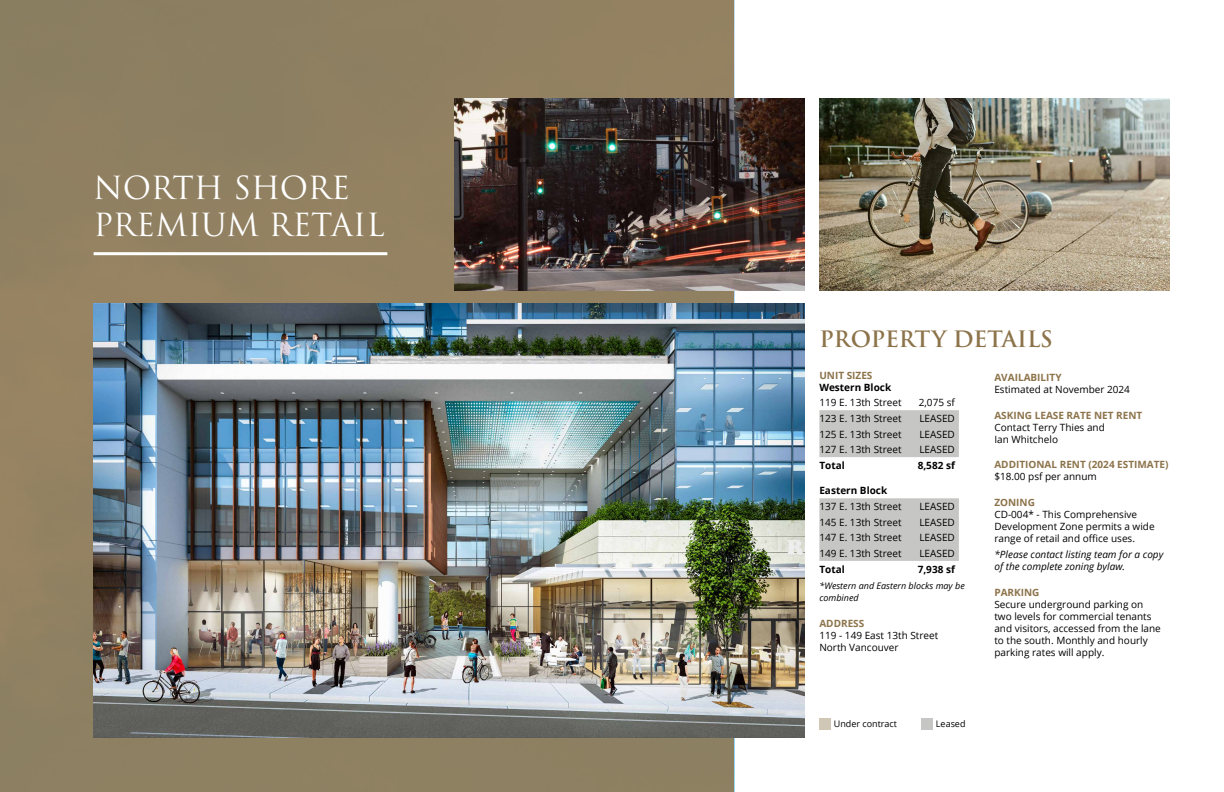
<style>
.page{position:relative;width:1224px;height:792px;background:#fff}
.page>*{position:absolute;margin:0;border:0;box-sizing:border-box;transform-origin:0 0}
.t1{font:31px/37.2px "Trajan Pro 3";color:#fff}
.t2{font:600 22px "Trajan Pro 3";color:#8c734a}
.t3{font:10px/12px "Open Sans";color:#000}
.t4{font:700 10px "Open Sans";color:#8c734a}
.t5{font:italic 10px/12px "Open Sans";color:#000}
.t6{font:700 10px "Open Sans";color:#000}
.t7{font:italic 9px/12px "Open Sans";color:#000}
.t8{font:9px "Open Sans";color:#000}
</style>
<div class="page">
<div style="left:0;top:0;width:734px;height:792px;background:#8f8061"></div>
<img style="left:819px;top:98px;width:351px;height:193px">
<img style="left:454px;top:98px;width:351px;height:193px">
<hr style="left:94px;top:252px;width:293px;height:3px;background:#fff">
<div style="left:819px;top:410px;width:140px;height:47px;background:#c6c7c5"></div>
<div style="left:819px;top:498px;width:140px;height:63px;background:#c6c7c5"></div>
<div style="left:819px;top:719px;width:12px;height:11px;background:#d1c7b7"></div>
<div style="left:922px;top:719px;width:11px;height:11px;background:#c6c7c5"></div>
<img style="left:94px;top:304px;width:711px;height:434px">
<h1 class="t1" style="left:94px;top:170px;width:293px">NORTH SHORE<br>PREMIUM RETAIL</h1>
<h2 class="t2" style="left:819px;top:324px;width:235px">PROPERTY DETAILS</h2>
<p class="t4" style="left:819px;top:368px;width:55px">UNIT SIZES</p>
<p class="t6" style="left:819px;top:380px;width:73px">Western Block</p>
<p class="t3" style="left:819px;top:396px;width:84px">119 E. 13th Street</p>
<p class="t3" style="left:919px;top:396px;width:38px">2,075 sf</p>
<p class="t3" style="left:819px;top:412px;width:84px">123 E. 13th Street</p>
<p class="t3" style="left:919px;top:412px;width:37px">LEASED</p>
<p class="t3" style="left:819px;top:428px;width:84px">125 E. 13th Street</p>
<p class="t3" style="left:919px;top:428px;width:37px">LEASED</p>
<p class="t3" style="left:819px;top:443px;width:84px">127 E. 13th Street</p>
<p class="t3" style="left:919px;top:443px;width:37px">LEASED</p>
<p class="t6" style="left:819px;top:458px;width:27px">Total</p>
<p class="t6" style="left:918px;top:458px;width:39px">8,582 sf</p>
<p class="t6" style="left:819px;top:484px;width:69px">Eastern Block</p>
<p class="t3" style="left:819px;top:500px;width:84px">137 E. 13th Street</p>
<p class="t3" style="left:919px;top:500px;width:37px">LEASED</p>
<p class="t3" style="left:819px;top:516px;width:84px">145 E. 13th Street</p>
<p class="t3" style="left:919px;top:516px;width:37px">LEASED</p>
<p class="t3" style="left:819px;top:531px;width:84px">147 E. 13th Street</p>
<p class="t3" style="left:919px;top:531px;width:37px">LEASED</p>
<p class="t3" style="left:819px;top:547px;width:84px">149 E. 13th Street</p>
<p class="t3" style="left:919px;top:547px;width:37px">LEASED</p>
<p class="t6" style="left:819px;top:562px;width:27px">Total</p>
<p class="t6" style="left:918px;top:562px;width:39px">7,938 sf</p>
<p class="t7" style="left:819px;top:580px;width:147px">*Western and Eastern blocks may be combined</p>
<p class="t4" style="left:819px;top:616px;width:46px">ADDRESS</p>
<p class="t3" style="left:819px;top:629px;width:120px">119 - 149 East 13th Street<br>North Vancouver</p>
<p class="t8" style="left:834px;top:718px;width:65px">Under contract</p>
<p class="t8" style="left:936px;top:718px;width:31px">Leased</p>
<p class="t4" style="left:994px;top:371px;width:69px">AVAILABILITY</p>
<p class="t3" style="left:994px;top:383px;width:137px">Estimated at November 2024</p>
<p class="t4" style="left:994px;top:408px;width:149px">ASKING LEASE RATE NET RENT</p>
<p class="t3" style="left:994px;top:421px;width:112px">Contact Terry Thies and<br>Ian Whitchelo</p>
<p class="t4" style="left:994px;top:458px;width:176px">ADDITIONAL RENT (2024 ESTIMATE)</p>
<p class="t3" style="left:994px;top:470px;width:104px">$18.00 psf per annum</p>
<p class="t4" style="left:994px;top:495px;width:42px">ZONING</p>
<p class="t3" style="left:994px;top:508px;width:162px">CD-004* - This Comprehensive<br>Development Zone permits a wide range of retail and office uses.</p>
<p class="t5" style="left:994px;top:548px;width:170px">*Please contact listing team for a copy of the complete zoning bylaw.</p>
<p class="t4" style="left:994px;top:585px;width:47px">PARKING</p>
<p class="t3" style="left:994px;top:598px;width:168px">Secure underground parking on two levels for commercial tenants and visitors, accessed from the lane to the south. Monthly and hourly parking rates will apply.</p>
</div>
